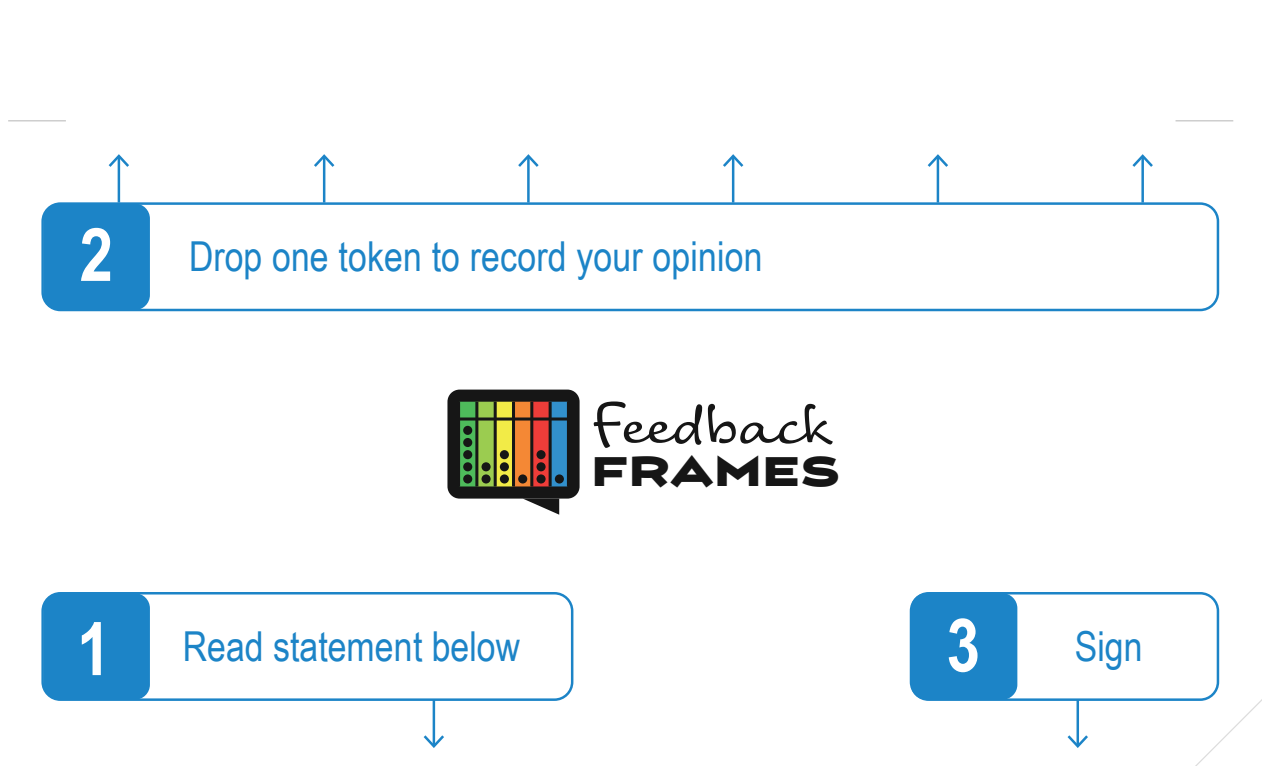
<style>
.page{position:relative;width:1262px;height:766px;background:#fff}
.page>*{position:absolute;margin:0;border:0;box-sizing:border-box;transform-origin:0 0}
.t1{font:700 73.75px "Arial Narrow";color:#fff}
.t2{font:56.25px "Tornac";color:#161616}
.t3{font:41.25px "Arial Narrow";letter-spacing:.005em;color:#1c84c7}
.t4{font:38.5px "Vortice Concept";color:#161616}
.s1{font-weight:700;font-size:73.75px;color:#fff}
</style>
<div class="page">
<div style="left:1124px;top:17px;width:36px;height:36px;border:3px solid #000;border-radius:50%"></div>
<div style="left:510px;top:17px;width:36px;height:36px;border:2px solid #231f20;border-radius:50%"></div>
<hr style="left:520px;top:41px;width:16px;height:3px;background:#231f20">
<div style="left:716px;top:17px;width:37px;height:36px;border:2px solid #231f20;border-radius:50%"></div>
<div style="left:919px;top:17px;width:37px;height:36px;border:2px solid #231f20;border-radius:50%"></div>
<div style="left:101px;top:17px;width:37px;height:36px;border:2px solid #231f20;border-radius:50%"></div>
<svg style="left:106px;top:26px;width:28px;height:27px"></svg>
<div style="left:303px;top:17px;width:36px;height:36px;border:2px solid #231f20;border-radius:50%"></div>
<svg style="left:309px;top:44px;width:25px;height:5px"></svg>
<div style="left:41px;top:202px;width:1178px;height:109px;border:2px solid #1c84c7;border-radius:18px"></div>
<div style="left:41px;top:592px;width:532px;height:108px;border:2px solid #1c84c7;border-radius:18px"></div>
<div style="left:909px;top:592px;width:310px;height:108px;border:2px solid #1c84c7;border-radius:18px"></div>
<div style="left:44px;top:593px;width:106px;height:106px;background:#1c84c7;border-radius:15px"></div>
<div style="left:44px;top:203px;width:106px;height:107px;background:#1c84c7;border-radius:15px"></div>
<div style="left:911px;top:593px;width:106px;height:106px;background:#1c84c7;border-radius:15px"></div>
<hr style="left:323px;top:157px;width:2px;height:45px;background:#1c84c7">
<svg style="left:314px;top:154px;width:20px;height:13px"></svg>
<hr style="left:527px;top:157px;width:2px;height:45px;background:#1c84c7">
<svg style="left:518px;top:154px;width:20px;height:13px"></svg>
<hr style="left:732px;top:157px;width:2px;height:45px;background:#1c84c7">
<svg style="left:723px;top:154px;width:20px;height:13px"></svg>
<hr style="left:936px;top:157px;width:3px;height:45px;background:#1c84c7">
<svg style="left:927px;top:154px;width:21px;height:13px"></svg>
<hr style="left:1141px;top:157px;width:2px;height:45px;background:#1c84c7">
<svg style="left:1132px;top:154px;width:20px;height:13px"></svg>
<hr style="left:118px;top:157px;width:2px;height:45px;background:#1c84c7">
<svg style="left:109px;top:154px;width:20px;height:13px"></svg>
<hr style="left:432px;top:699px;width:3px;height:46px;background:#1c84c7">
<svg style="left:423px;top:735px;width:21px;height:12px"></svg>
<hr style="left:1076px;top:699px;width:3px;height:46px;background:#1c84c7">
<svg style="left:1067px;top:735px;width:21px;height:12px"></svg>
<hr style="left:8px;top:120px;width:58px;height:1px;background:#b5b5b5">
<svg style="left:1172px;top:676px;width:89px;height:89px"></svg>
<svg style="left:447px;top:389px;width:132px;height:125px;background:#706a4e"></svg>
<hr style="left:1175px;top:120px;width:58px;height:1px;background:#b5b5b5">
<h1 class="t1" style="left:79px;top:199px;width:35px">2</h1>
<p class="t3" style="left:189px;top:226px;width:575px">Drop one token to record your opinion</p>
<h2 class="t2" style="left:590px;top:387px;width:242px">Feedback</h2>
<p class="t4" style="left:591px;top:453px;width:250px">FRAMES</p>
<h1 class="t1" style="left:946px;top:589px;width:35px">3</h1>
<p class="t3" style="left:77px;top:616px;width:444px"><span class="s1">1</span> Read statement below</p>
<p class="t3" style="left:1074px;top:616px;width:69px">Sign</p>
</div>
